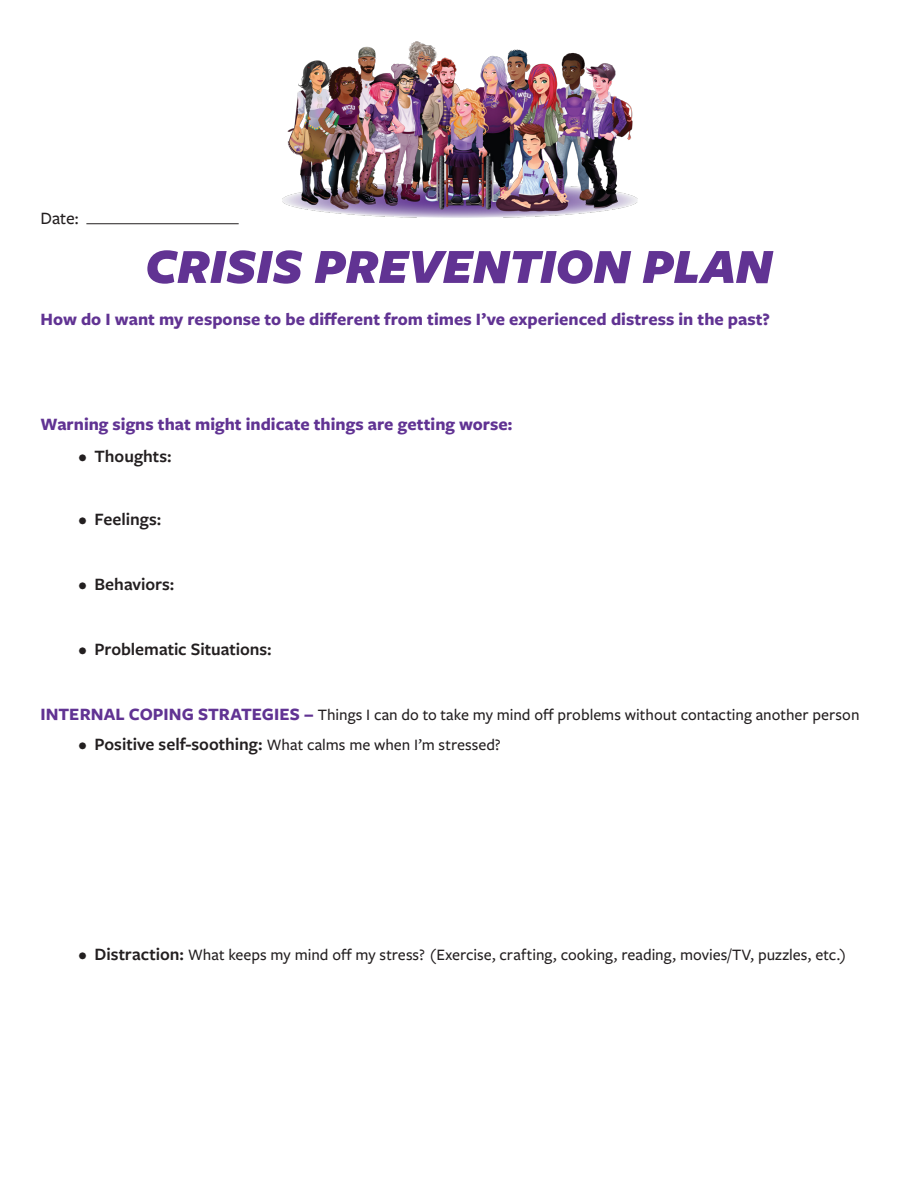
<style>
.page{position:relative;width:918px;height:1188px;background:#fff}
.page>*{position:absolute;margin:0;border:0;box-sizing:border-box;transform-origin:0 0}
.t1{font:italic 900 51px "Freight Sans Pro";letter-spacing:-.005em;color:#613393}
.body_copy{font:700 18px "Freight Sans Pro";color:#613393}
.t2{font:600 18px "Freight Sans Pro";color:#231f20}
.body_copy-2{font:500 18px "Freight Sans Pro";color:#231f20}
.body_copy-3{font:500 16.5px "Freight Sans Pro";color:#231f20}
.s1{font-weight:700;font-size:18px;color:#613393}
.s2{font-weight:600;font-size:18px}
</style>
<div class="page">
<img style="left:283px;top:42px;width:354px;height:175px">
<hr style="left:86px;top:223px;width:153px;height:1px;background:#231f20">
<p class="body_copy-2" style="left:40px;top:206px;width:40px">Date:</p>
<h1 class="t1" style="left:145px;top:231px;width:629px">CRISIS PREVENTION PLAN</h1>
<p class="body_copy" style="left:40px;top:306px;width:731px">How do I want my response to be different from times I’ve experienced distress in the past?</p>
<p class="body_copy" style="left:40px;top:411px;width:473px">Warning signs that might indicate things are getting worse:</p>
<p class="t2" style="left:78px;top:444px;width:95px">• Thoughts:</p>
<p class="t2" style="left:78px;top:506px;width:84px">• Feelings:</p>
<p class="t2" style="left:78px;top:572px;width:98px">• Behaviors:</p>
<p class="t2" style="left:78px;top:636px;width:195px">• Problematic Situations:</p>
<p class="body_copy-3" style="left:40px;top:703px;width:821px"><span class="s1">INTERNAL COPING STRATEGIES –</span> Things I can do to take my mind off problems without contacting another person</p>
<p class="body_copy-3" style="left:78px;top:734px;width:424px"><span class="s2">• Positive self-soothing:</span> What calms me when I’m stressed?</p>
<p class="body_copy-3" style="left:78px;top:944px;width:770px"><span class="s2">• Distraction:</span> What keeps my mind off my stress? (Exercise, crafting, cooking, reading, movies/TV, puzzles, etc.)</p>
</div>
